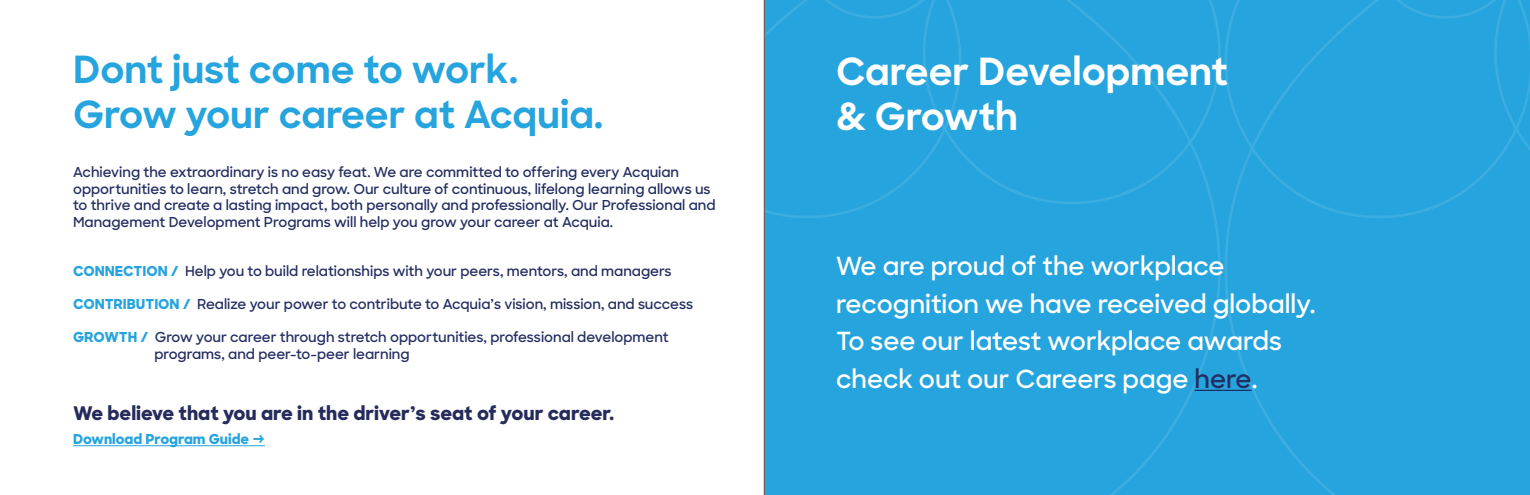
<style>
.page{position:relative;width:1530px;height:495px;background:#fff}
.page>*{position:absolute;margin:0;border:0;box-sizing:border-box;transform-origin:0 0}
.t1{font:800 42.5px "Sharp Sans";color:#fff}
.t2{font:700 37.5px/45px "Sharp Sans";color:#26a4dd}
.t3{font:700 37.5px/45px "Sharp Sans";color:#fff}
.t4{font:600 25px/37.5px "Sharp Sans";color:#fff}
.t5{font:800 18.75px "Sharp Sans";color:#252b5b}
.t6{font:600 13.75px/16.5px "Sharp Sans";color:#232d61}
.t7{font:800 13.75px "Sharp Sans";color:#26a4dd}
.s1{font-weight:800;color:#26a4dd}
.s2{font-weight:700}
.s3{color:#232d61}
</style>
<div class="page">
<hr style="left:764px;top:0;width:1px;height:495px;background:#6b625d">
<hr style="left:73px;top:445px;width:192px;height:1px;background:#26a4dd">
<div style="left:765px;top:206px;width:457px;height:289px;background:#26a4dd"></div>
<div style="left:963px;top:0;width:259px;height:206px;background:#26a4dd"></div>
<div style="left:765px;top:0;width:198px;height:220px;background:#26a4dd"></div>
<div style="left:1223px;top:220px;width:307px;height:275px;background:#26a4dd"></div>
<div style="left:1223px;top:0;width:307px;height:220px;background:#26a4dd"></div>
<hr style="left:1195px;top:390px;width:57px;height:1px;background:#232d61">
<hr style="left:836px;top:450px;width:192px;height:1px;background:#26a4dd">
<h2 class="t2" style="left:73px;top:45px;width:532px">Dont just come to work.<br>Grow your career at Acquia.</h2>
<p class="t6" style="left:73px;top:164px;width:644px">Achieving the extraordinary is no easy feat. We are committed to offering every Acquian opportunities to learn, stretch and grow. Our culture of continuous, lifelong learning allows us to thrive and create a lasting impact, both personally and professionally. Our Professional and Management Development Programs will help you grow your career at Acquia.</p>
<p class="t6" style="left:73px;top:263px;width:600px"><span class="s1">CONNECTION /</span> Help you to build relationships with your peers, mentors, and managers</p>
<p class="t6" style="left:73px;top:296px;width:621px"><span class="s1">CONTRIBUTION /</span> Realize your power to contribute to Acquia’s vision, mission, and success</p>
<p class="t6" style="left:154px;top:329px;width:516px;text-indent:-81px"><span class="s1">GROWTH /</span> Grow your career through stretch opportunities, professional development programs, and peer-to-peer learning</p>
<h3 class="t5" style="left:73px;top:400px;width:543px">We believe that you are in the driver’s seat of your career.</h3>
<p class="t7" style="left:73px;top:429px;width:193px">Download Program Guide <span class="s2">→</span></p>
<h2 class="t3" style="left:836px;top:47px;width:393px">Career Development &amp; Growth</h2>
<h1 class="t1" style="left:878px;top:50px;width:517px">Dedicated to our people</h1>
<h3 class="t4" style="left:836px;top:247px;width:481px">We are proud of the workplace recognition we have received globally.<br>To see our latest workplace awards check out our Careers page <span class="s3">here</span>.</h3>
</div>
